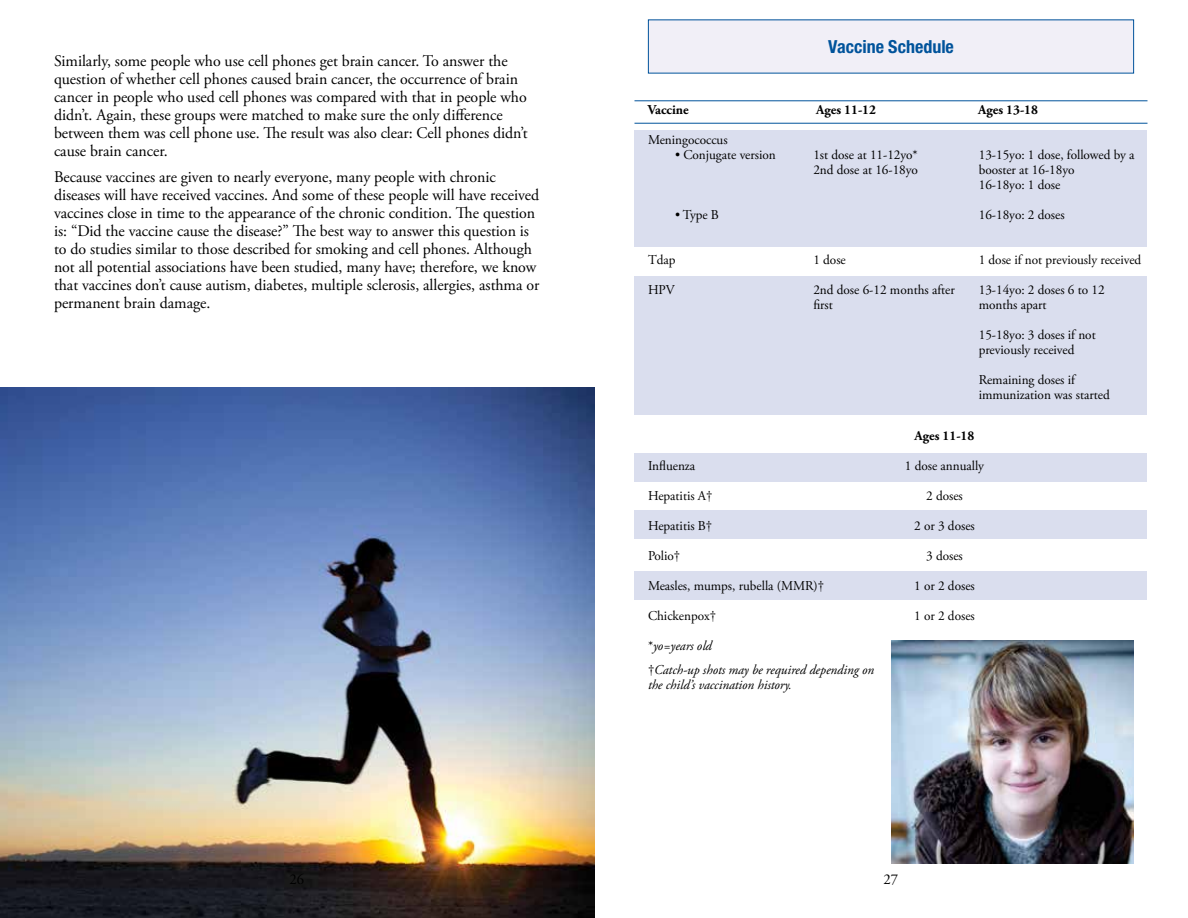
<style>
.page{position:relative;width:1188px;height:918px;background:#fff}
.page>*{position:absolute;margin:0;border:0;box-sizing:border-box;transform-origin:0 0}
.t1{font:700 condensed 18px "Helvetica Neue";color:#00539b}
.t2{font:16.2px/18px "Adobe Garamond Pro";color:#000}
.t3{font:15px "Adobe Garamond Pro";color:#000}
.t4{font:13.5px/15px "Adobe Garamond Pro";color:#000}
.t5{font:italic 13.5px/15px "Adobe Garamond Pro";color:#000}
.t6{font:700 13.5px "Adobe Garamond Pro";color:#000}
.s1{font-style:normal}
</style>
<div class="page">
<img style="left:0;top:387px;width:595px;height:531px">
<img style="left:891px;top:641px;width:243px;height:223px">
<div style="left:634px;top:571px;width:514px;height:29px;background:#dadeee"></div>
<div style="left:634px;top:510px;width:514px;height:29px;background:#dadeee"></div>
<div style="left:634px;top:453px;width:514px;height:29px;background:#dadeee"></div>
<div style="left:634px;top:276px;width:514px;height:139px;background:#dadeee"></div>
<div style="left:634px;top:130px;width:514px;height:116px;background:#dadeee"></div>
<hr style="left:634px;top:100px;width:514px;height:1px;background:#00539b">
<hr style="left:634px;top:123px;width:514px;height:1px;background:#00539b">
<div style="left:648px;top:20px;width:486px;height:53px;background:#f1eff7"></div>
<p class="t2" style="left:54px;top:52px;width:475px">Similarly, some people who use cell phones get brain cancer. To answer the question of whether cell phones caused brain cancer, the occurrence of brain cancer in people who used cell phones was compared with that in people who didn’t. Again, these groups were matched to make sure the only difference between them was cell phone use. The result was also clear: Cell phones didn’t cause brain cancer.</p>
<p class="t2" style="left:54px;top:169px;width:487px">Because vaccines are given to nearly everyone, many people with chronic diseases will have received vaccines. And some of these people will have received vaccines close in time to the appearance of the chronic condition. The question is: “Did the vaccine cause the disease?” The best way to answer this question is to do studies similar to those described for smoking and cell phones. Although not all potential associations have been studied, many have; therefore, we know that vaccines don’t cause autism, diabetes, multiple sclerosis, allergies, asthma or permanent brain damage.</p>
<p class="t1" style="left:828px;top:36px;width:127px">Vaccine Schedule</p>
<p class="t6" style="left:648px;top:101px;width:42px">Vaccine</p>
<p class="t6" style="left:816px;top:101px;width:61px">Ages 11-12</p>
<p class="t6" style="left:978px;top:101px;width:61px">Ages 13-18</p>
<p class="t4" style="left:648px;top:133px;width:81px">Meningococcus</p>
<p class="t4" style="left:675px;top:148px;width:102px">• Conjugate version</p>
<p class="t4" style="left:675px;top:208px;width:45px">• Type B</p>
<p class="t4" style="left:648px;top:253px;width:29px">Tdap</p>
<p class="t4" style="left:648px;top:283px;width:28px">HPV</p>
<p class="t4" style="left:813px;top:148px;width:106px">1st dose at 11-12yo*<br>2nd dose at 16-18yo</p>
<p class="t4" style="left:813px;top:253px;width:34px">1 dose</p>
<p class="t4" style="left:813px;top:283px;width:143px">2nd dose 6-12 months after first</p>
<p class="t4" style="left:979px;top:148px;width:157px">13-15yo: 1 dose, followed by a booster at 16-18yo<br>16-18yo: 1 dose</p>
<p class="t4" style="left:979px;top:208px;width:87px">16-18yo: 2 doses</p>
<p class="t4" style="left:979px;top:253px;width:164px">1 dose if not previously received</p>
<p class="t4" style="left:979px;top:283px;width:127px">13-14yo: 2 doses 6 to 12 months apart</p>
<p class="t4" style="left:979px;top:328px;width:119px">15-18yo: 3 doses if not previously received</p>
<p class="t4" style="left:979px;top:373px;width:133px">Remaining doses if immunization was started</p>
<p class="t4" style="left:648px;top:459px;width:49px">Influenza</p>
<p class="t4" style="left:648px;top:489px;width:66px">Hepatitis A†</p>
<p class="t4" style="left:648px;top:519px;width:66px">Hepatitis B†</p>
<p class="t4" style="left:648px;top:549px;width:34px">Polio†</p>
<p class="t4" style="left:648px;top:579px;width:178px">Measles, mumps, rubella (MMR)†</p>
<p class="t4" style="left:648px;top:609px;width:70px">Chickenpox†</p>
<p class="t5" style="left:648px;top:639px;width:65px"><span class="s1">*</span>yo=years old</p>
<p class="t5" style="left:648px;top:663px;width:228px"><span class="s1">†</span>Catch-up shots may be required depending on the child’s vaccination history.</p>
<p class="t6" style="left:915px;top:428px;width:61px">Ages 11-18</p>
<p class="t4" style="left:905px;top:459px;width:81px">1 dose annually</p>
<p class="t4" style="left:926px;top:489px;width:38px">2 doses</p>
<p class="t4" style="left:914px;top:519px;width:62px">2 or 3 doses</p>
<p class="t4" style="left:926px;top:549px;width:38px">3 doses</p>
<p class="t4" style="left:914px;top:579px;width:62px">1 or 2 doses</p>
<p class="t4" style="left:914px;top:609px;width:62px">1 or 2 doses</p>
<p class="t3" style="left:290px;top:870px;width:16px">26</p>
<p class="t3" style="left:884px;top:870px;width:16px">27</p>
</div>
